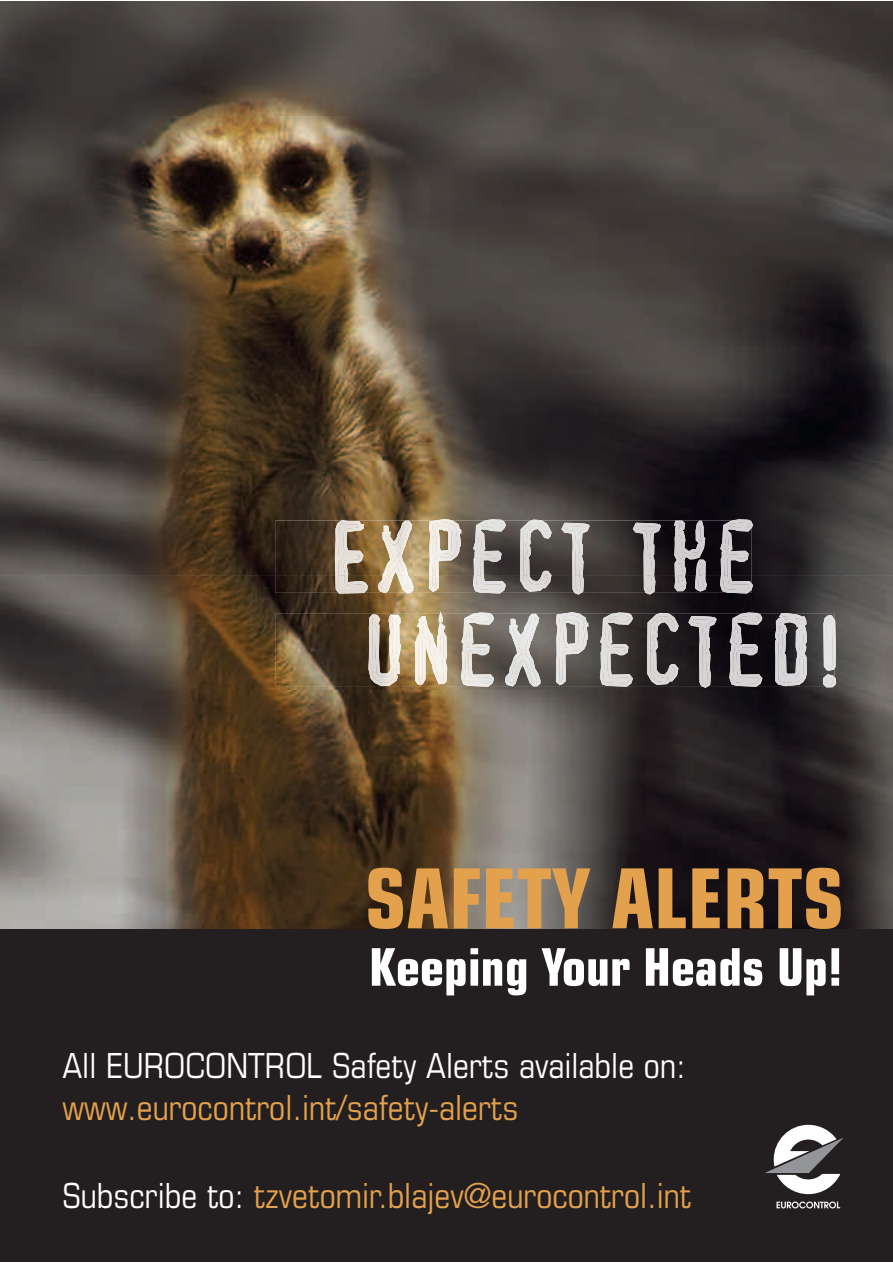
<style>
.page{position:relative;width:893px;height:1263px;background:#fff}
.page>*{position:absolute;margin:0;border:0;box-sizing:border-box;transform-origin:0 0}
.t1{font:700 condensed 82.65px "Eurostile LT Std";color:#e4a14d}
.t2{font:700 condensed 51.75px "Eurostile LT Std";color:#fff}
.t3{font:condensed 34.5px "Eurostile LT Std";color:#e4a14d}
.t4{font:condensed 34.5px "Eurostile LT Std";color:#fff}
.s1{color:#fff}
</style>
<div class="page">
<img style="left:0;top:1px;width:893px;height:928px">
<div style="left:0;top:929px;width:893px;height:332px;background:#231f20"></div>
<img style="left:506px;top:560px;width:214px;height:16px">
<img style="left:413px;top:576px;width:307px;height:17px">
<img style="left:506px;top:584px;width:189px;height:3px">
<img style="left:412px;top:521px;width:61px;height:55px">
<img style="left:364px;top:521px;width:18px;height:55px">
<img style="left:368px;top:576px;width:10px;height:17px">
<img style="left:275px;top:521px;width:60px;height:55px">
<img style="left:275px;top:576px;width:60px;height:17px">
<img style="left:461px;top:521px;width:12px;height:39px">
<img style="left:506px;top:521px;width:214px;height:39px">
<img style="left:633px;top:523px;width:28px;height:53px">
<img style="left:644px;top:576px;width:11px;height:19px">
<img style="left:561px;top:523px;width:29px;height:53px">
<img style="left:572px;top:576px;width:12px;height:19px">
<img style="left:335px;top:520px;width:29px;height:56px">
<img style="left:335px;top:576px;width:33px;height:18px">
<img style="left:720px;top:519px;width:33px;height:74px">
<img style="left:473px;top:519px;width:33px;height:74px">
<img style="left:382px;top:520px;width:30px;height:56px">
<img style="left:378px;top:576px;width:35px;height:17px">
<img style="left:429px;top:519px;width:32px;height:57px">
<img style="left:429px;top:576px;width:10px;height:16px">
<img style="left:520px;top:520px;width:32px;height:72px">
<img style="left:695px;top:560px;width:12px;height:32px">
<img style="left:674px;top:520px;width:31px;height:56px">
<img style="left:674px;top:576px;width:12px;height:15px">
<img style="left:387px;top:526px;width:64px;height:28px">
<img style="left:600px;top:612px;width:236px;height:76px">
<svg style="left:765px;top:1125px;width:79px;height:69px"></svg>
<svg style="left:776px;top:1201px;width:64px;height:7px"></svg>
<h1 class="t1" style="left:365px;top:868px;width:481px">SAFETY ALERTS</h1>
<h2 class="t2" style="left:369px;top:948px;width:475px">Keeping Your Heads Up!</h2>
<p class="t4" style="left:62px;top:1053px;width:625px">All EUROCONTROL Safety Alerts available on:</p>
<p class="t3" style="left:62px;top:1095px;width:457px">www.eurocontrol.int/safety-alerts</p>
<p class="t3" style="left:62px;top:1183px;width:630px"><span class="s1">Subscribe to:</span> tzvetomir.blajev@eurocontrol.int</p>
</div>
